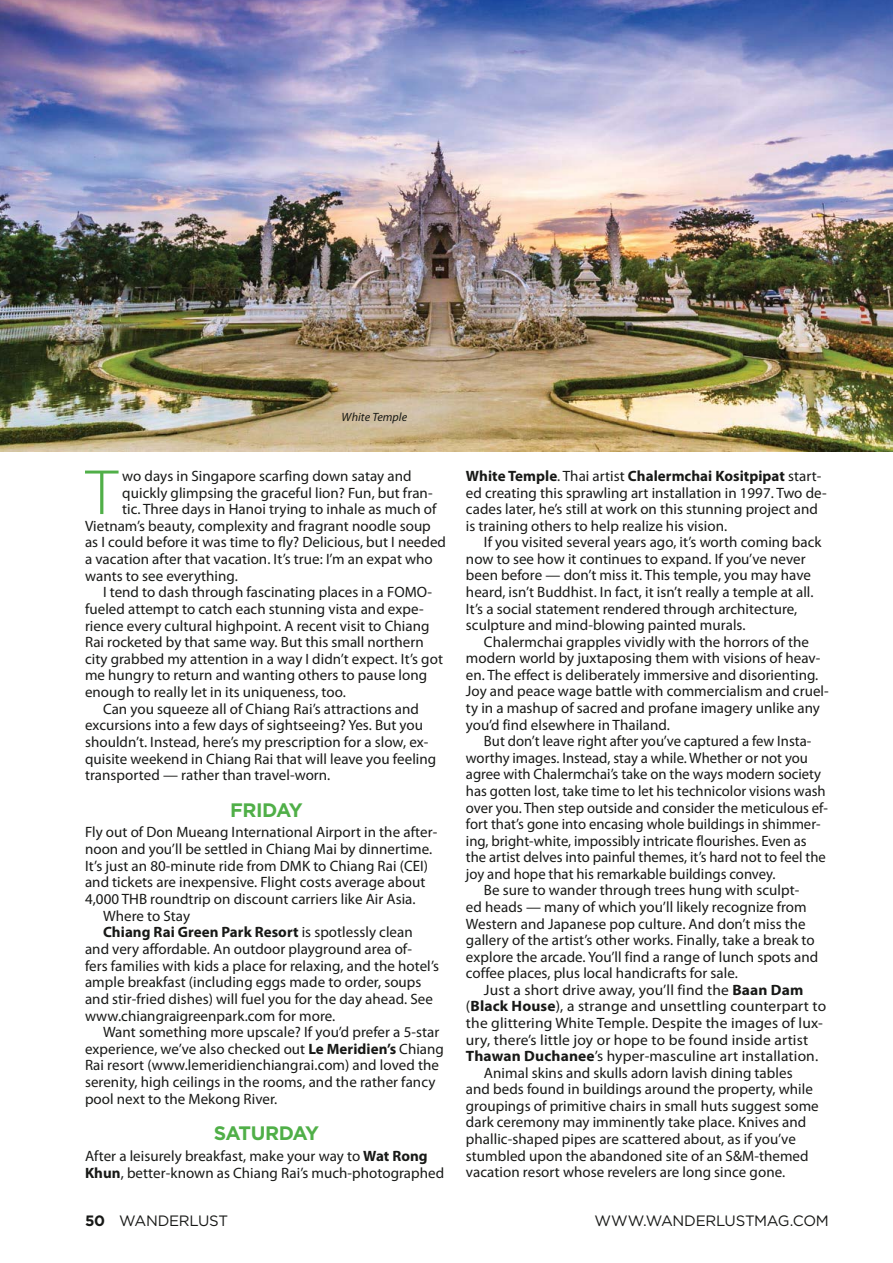
<style>
.page{position:relative;width:893px;height:1263px;background:#fff}
.page>*{position:absolute;margin:0;border:0;box-sizing:border-box;transform-origin:0 0}
.t1{font:300 62.1px "Gotham";color:#50af48}
.t2{font:700 19.5px "Gotham";letter-spacing:-.03em;color:#50af48}
.t3{font:15px/16.5px "Myriad Pro";letter-spacing:.005em;color:#181917}
.t4{font:700 15px "Myriad Pro";letter-spacing:.005em;color:#181917}
.t5{font:15px "Gotham";letter-spacing:-.02em;color:#181917}
.t6{font:italic 12px "Myriad Pro";letter-spacing:.005em;color:#181917}
.s1{font-weight:400}
.s2{font-weight:700}
</style>
<div class="page">
<img style="left:0;top:0;width:893px;height:452px">
<p class="t6" style="left:342px;top:410px;width:67px">White Temple</p>
<h1 class="t1" style="left:82px;top:453px;width:42px">T</h1>
<p class="t3" style="left:122px;top:468px;width:291px">wo days in Singapore scarfing down satay and</p>
<p class="t3" style="left:122px;top:484px;width:312px">quickly glimpsing the graceful lion? Fun, but fran-</p>
<p class="t3" style="left:122px;top:501px;width:316px">tic. Three days in Hanoi trying to inhale as much of</p>
<p class="t3" style="left:85px;top:517px;width:347px">Vietnam’s beauty, complexity and fragrant noodle soup</p>
<p class="t3" style="left:85px;top:534px;width:363px">as I could before it was time to fly? Delicious, but I needed</p>
<p class="t3" style="left:85px;top:550px;width:349px">a vacation after that vacation. It’s true: I’m an expat who</p>
<p class="t3" style="left:85px;top:567px;width:154px">wants to see everything.</p>
<p class="t3" style="left:103px;top:584px;width:331px">I tend to dash through fascinating places in a FOMO-</p>
<p class="t3" style="left:85px;top:600px;width:340px">fueled attempt to catch each stunning vista and expe-</p>
<p class="t3" style="left:85px;top:617px;width:346px">rience every cultural highpoint. A recent visit to Chiang</p>
<p class="t3" style="left:85px;top:634px;width:340px">Rai rocketed by that same way. But this small northern</p>
<p class="t3" style="left:85px;top:650px;width:359px">city grabbed my attention in a way I didn’t expect. It’s got</p>
<p class="t3" style="left:85px;top:667px;width:344px">me hungry to return and wanting others to pause long</p>
<p class="t3" style="left:85px;top:684px;width:262px">enough to really let in its uniqueness, too.</p>
<p class="t3" style="left:103px;top:700px;width:317px">Can you squeeze all of Chiang Rai’s attractions and</p>
<p class="t3" style="left:85px;top:717px;width:340px">excursions into a few days of sightseeing? Yes. But you</p>
<p class="t3" style="left:85px;top:734px;width:345px">shouldn’t. Instead, here’s my prescription for a slow, ex-</p>
<p class="t3" style="left:85px;top:750px;width:353px">quisite weekend in Chiang Rai that will leave you feeling</p>
<p class="t3" style="left:85px;top:767px;width:247px">transported — rather than travel-worn.</p>
<h2 class="t2" style="left:230px;top:797px;width:74px">FRIDAY</h2>
<p class="t3" style="left:85px;top:824px;width:354px">Fly out of Don Mueang International Airport in the after-</p>
<p class="t3" style="left:85px;top:841px;width:349px">noon and you’ll be settled in Chiang Mai by dinnertime.</p>
<p class="t3" style="left:85px;top:857px;width:345px">It’s just an 80-minute ride from DMK to Chiang Rai (CEI)</p>
<p class="t3" style="left:85px;top:874px;width:342px">and tickets are inexpensive. Flight costs average about</p>
<p class="t3" style="left:85px;top:891px;width:332px">4,000 THB roundtrip on discount carriers like Air Asia.</p>
<p class="t3" style="left:103px;top:907px;width:89px">Where to Stay</p>
<p class="t4" style="left:103px;top:922px;width:311px">Chiang Rai Green Park Resort <span class="s1">is spotlessly clean</span></p>
<p class="t3" style="left:85px;top:940px;width:328px">and very affordable. An outdoor playground area of-</p>
<p class="t3" style="left:85px;top:957px;width:355px">fers families with kids a place for relaxing, and the hotel’s</p>
<p class="t3" style="left:85px;top:974px;width:338px">ample breakfast (including eggs made to order, soups</p>
<p class="t3" style="left:85px;top:990px;width:349px">and stir-fried dishes) will fuel you for the day ahead. See</p>
<p class="t3" style="left:85px;top:1007px;width:252px">www.chiangraigreenpark.com for more.</p>
<p class="t3" style="left:103px;top:1024px;width:338px">Want something more upscale? If you’d prefer a 5-star</p>
<p class="t3" style="left:85px;top:1040px;width:360px">experience, we’ve also checked out <span class="s2">Le Meridien’s</span> Chiang</p>
<p class="t3" style="left:85px;top:1057px;width:355px">Rai resort (www.lemeridienchiangrai.com) and loved the</p>
<p class="t3" style="left:85px;top:1074px;width:352px">serenity, high ceilings in the rooms, and the rather fancy</p>
<p class="t3" style="left:85px;top:1090px;width:194px">pool next to the Mekong River.</p>
<h2 class="t2" style="left:214px;top:1120px;width:107px">SATURDAY</h2>
<p class="t3" style="left:85px;top:1147px;width:361px">After a leisurely breakfast, make your way to <span class="s2">Wat Rong<br>Khun</span>, better-known as Chiang Rai’s much-photographed</p>
<p class="t3" style="left:466px;top:468px;width:362px"><span class="s2">White Temple</span>. Thai artist <span class="s2">Chalermchai Kositpipat</span> start&shy;ed creating this sprawling art installation in 1997. Two de&shy;cades later, he’s still at work on this stunning project and is training others to help realize his vision.</p>
<p class="t3" style="left:466px;top:534px;width:357px;text-indent:18px">If you visited several years ago, it’s worth coming back now to see how it continues to expand. If you’ve never been before — don’t miss it. This temple, you may have heard, isn’t Buddhist. In fact, it isn’t really a temple at all.<br>It’s a social statement rendered through architecture, sculpture and mind-blowing painted murals.</p>
<p class="t3" style="left:466px;top:633px;width:364px;text-indent:18px">Chalermchai grapples vividly with the horrors of the modern world by juxtaposing them with visions of heav&shy;en. The effect is deliberately immersive and disorienting.<br>Joy and peace wage battle with commercialism and cruel&shy;ty in a mashup of sacred and profane imagery unlike any you’d find elsewhere in Thailand.</p>
<p class="t3" style="left:484px;top:733px;width:329px">But don’t leave right after you’ve captured a few Insta-</p>
<p class="t3" style="left:466px;top:749px;width:343px">worthy images. Instead, stay a while. Whether or not you</p>
<p class="t3" style="left:466px;top:766px;width:357px">agree with Chalermchai’s take on the ways modern society</p>
<p class="t3" style="left:466px;top:782px;width:361px">has gotten lost, take time to let his technicolor visions wash</p>
<p class="t3" style="left:466px;top:799px;width:364px">over you. Then step outside and consider the meticulous ef-</p>
<p class="t3" style="left:466px;top:816px;width:356px">fort that’s gone into encasing whole buildings in shimmer-</p>
<p class="t3" style="left:466px;top:832px;width:342px">ing, bright-white, impossibly intricate flourishes. Even as</p>
<p class="t3" style="left:466px;top:849px;width:361px">the artist delves into painful themes, it’s hard not to feel the</p>
<p class="t3" style="left:466px;top:865px;width:311px">joy and hope that his remarkable buildings convey.</p>
<p class="t3" style="left:484px;top:882px;width:317px">Be sure to wander through trees hung with sculpt-</p>
<p class="t3" style="left:466px;top:898px;width:342px">ed heads — many of which you’ll likely recognize from</p>
<p class="t3" style="left:466px;top:915px;width:341px">Western and Japanese pop culture. And don’t miss the</p>
<p class="t3" style="left:466px;top:932px;width:350px">gallery of the artist’s other works. Finally, take a break to</p>
<p class="t3" style="left:466px;top:948px;width:354px">explore the arcade. You’ll find a range of lunch spots and</p>
<p class="t3" style="left:466px;top:965px;width:273px">coffee places, plus local handicrafts for sale.</p>
<p class="t3" style="left:484px;top:981px;width:321px">Just a short drive away, you’ll find the <span class="s2">Baan Dam</span></p>
<p class="t3" style="left:466px;top:998px;width:362px">(<span class="s2">Black House</span>), a strange and unsettling counterpart to</p>
<p class="t3" style="left:466px;top:1014px;width:358px">the glittering White Temple. Despite the images of lux-</p>
<p class="t3" style="left:466px;top:1031px;width:344px">ury, there’s little joy or hope to be found inside artist</p>
<p class="t3" style="left:466px;top:1048px;width:354px"><span class="s2">Thawan Duchanee</span>’s hyper-masculine art installation.</p>
<p class="t3" style="left:484px;top:1064px;width:310px">Animal skins and skulls adorn lavish dining tables</p>
<p class="t3" style="left:466px;top:1081px;width:348px">and beds found in buildings around the property, while</p>
<p class="t3" style="left:466px;top:1097px;width:354px">groupings of primitive chairs in small huts suggest some</p>
<p class="t3" style="left:466px;top:1114px;width:342px">dark ceremony may imminently take place. Knives and</p>
<p class="t3" style="left:466px;top:1130px;width:331px">phallic-shaped pipes are scattered about, as if you’ve</p>
<p class="t3" style="left:466px;top:1147px;width:344px">stumbled upon the abandoned site of an S&amp;M-themed</p>
<p class="t3" style="left:466px;top:1164px;width:321px">vacation resort whose revelers are long since gone.</p>
<p class="t5" style="left:85px;top:1211px;width:145px"><span class="s2">50</span> WANDERLUST</p>
<p class="t5" style="left:594px;top:1211px;width:236px">WWW.WANDERLUSTMAG.COM</p>
</div>
